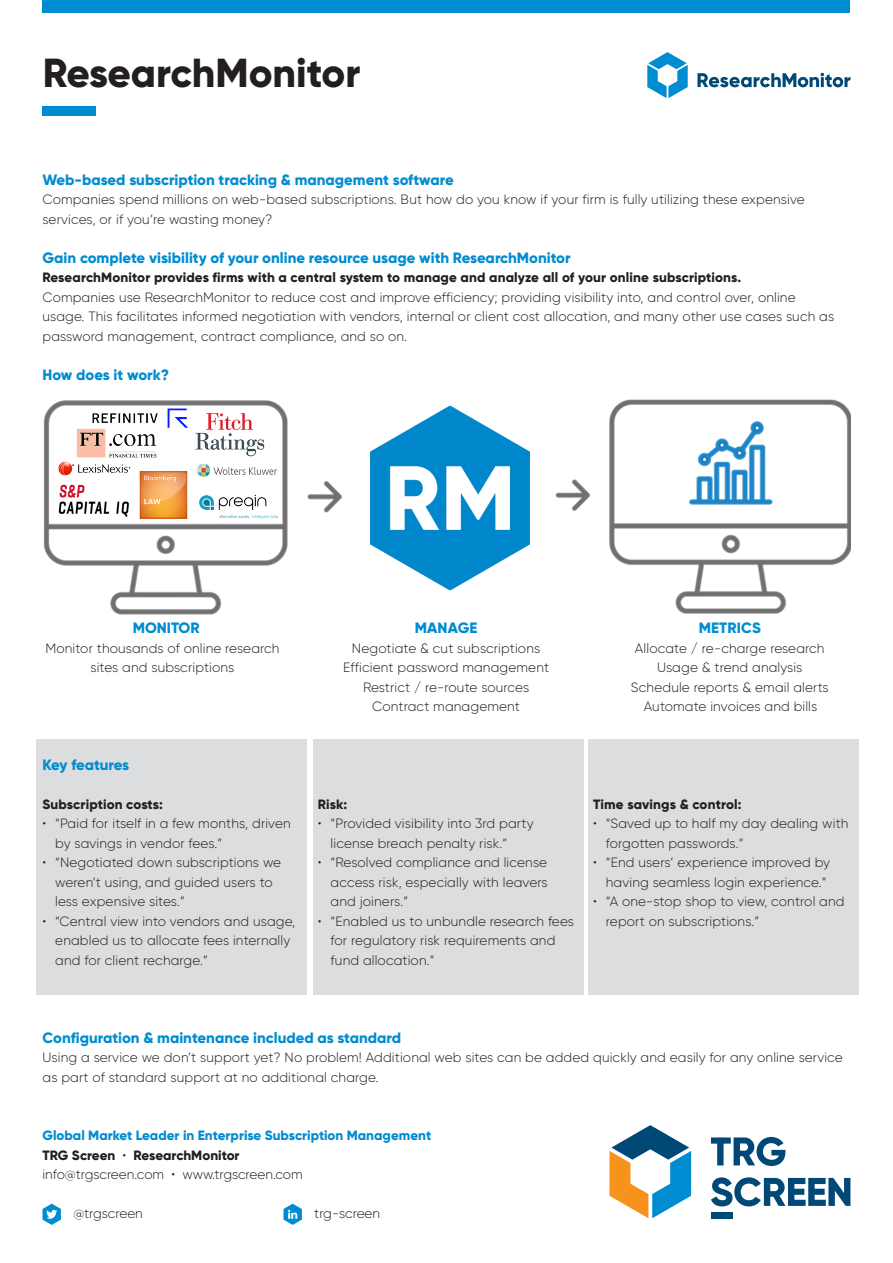
<style>
.page{position:relative;width:893px;height:1263px;background:#fff}
.page>*{position:absolute;margin:0;border:0;box-sizing:border-box;transform-origin:0 0}
.t1{font:800 40.5px "Gilroy";letter-spacing:-.005em;color:#231f20}
.Kop{font:800 15px "Gilroy";color:#008cd0}
.Tekst{font:300 13.5px/19.5px "Gilroy";letter-spacing:.01em;color:#231f20}
.Tekst-2{font:800 13.5px "Gilroy";letter-spacing:.01em;color:#231f20}
.Kop-2{font:300 13.5px/19.5px "Gilroy";letter-spacing:.01em;color:#231f20}
.t2{font:800 13.5px "Gilroy";color:#008cd0}
.s1{font-weight:300}
</style>
<div class="page">
<div style="left:43px;top:0;width:807px;height:13px;background:#008cd0"></div>
<svg style="left:711px;top:1177px;width:139px;height:29px"></svg>
<svg style="left:711px;top:1137px;width:74px;height:29px"></svg>
<div style="left:711px;top:1212px;width:22px;height:6px;background:#004977"></div>
<svg style="left:609px;top:1125px;width:82px;height:93px"></svg>
<svg style="left:697px;top:73px;width:153px;height:14px"></svg>
<svg style="left:647px;top:52px;width:41px;height:46px"></svg>
<svg style="left:283px;top:1204px;width:19px;height:21px"></svg>
<svg style="left:43px;top:1204px;width:18px;height:21px"></svg>
<div style="left:313px;top:739px;width:270px;height:255px;background:#dcdddf"></div>
<div style="left:37px;top:739px;width:270px;height:255px;background:#dcdddf"></div>
<div style="left:588px;top:739px;width:270px;height:255px;background:#dcdddf"></div>
<img style="left:43px;top:399px;width:807px;height:216px">
<div style="left:43px;top:107px;width:53px;height:9px;background:#008cd0"></div>
<h1 class="t1" style="left:43px;top:47px;width:319px">ResearchMonitor</h1>
<p class="Kop" style="left:43px;top:170px;width:413px">Web-based subscription tracking &amp; management software</p>
<p class="Tekst" style="left:43px;top:189px;width:764px">Companies spend millions on web-based subscriptions. But how do you know if your firm is fully utilizing these expensive services, or if you’re wasting money?</p>
<p class="Kop" style="left:43px;top:248px;width:530px">Gain complete visibility of your online resource usage with ResearchMonitor</p>
<p class="Tekst-2" style="left:43px;top:269px;width:700px">ResearchMonitor provides firms with a central system to manage and analyze all of your online subscriptions.</p>
<p class="Tekst" style="left:43px;top:287px;width:793px">Companies use ResearchMonitor to reduce cost and improve efficiency; providing visibility into, and control over, online usage. This facilitates informed negotiation with vendors, internal or client cost allocation, and many other use cases such as password management, contract compliance, and so on.</p>
<p class="Kop" style="left:43px;top:365px;width:128px">How does it work?</p>
<p class="Kop" style="left:133px;top:618px;width:68px">MONITOR</p>
<p class="Tekst" style="left:45px;top:638px;width:236px;text-align:center">Monitor thousands of online research sites and subscriptions</p>
<p class="Kop" style="left:43px;top:755px;width:88px">Key features</p>
<p class="Tekst-2" style="left:43px;top:795px;width:122px">Subscription costs:</p>
<p class="Tekst" style="left:55px;top:813px;width:237px;text-indent:-13px">• “Paid for itself in a few months, driven by savings in vendor fees.”</p>
<p class="Tekst" style="left:55px;top:852px;width:227px;text-indent:-13px">• “Negotiated down subscriptions we weren’t using, and guided users to less expensive sites.”</p>
<p class="Tekst" style="left:55px;top:911px;width:242px;text-indent:-13px">• “Central view into vendors and usage, enabled us to allocate fees internally and for client recharge.”</p>
<p class="Kop" style="left:415px;top:618px;width:64px">MANAGE</p>
<p class="Tekst" style="left:352px;top:638px;width:190px">Negotiate &amp; cut subscriptions</p>
<p class="Tekst" style="left:343px;top:657px;width:208px">Efficient password management</p>
<p class="Tekst" style="left:363px;top:677px;width:168px">Restrict / re-route sources</p>
<p class="Tekst" style="left:372px;top:696px;width:149px">Contract management</p>
<p class="Kop" style="left:699px;top:618px;width:64px">METRICS</p>
<p class="Tekst" style="left:635px;top:638px;width:191px">Allocate / re-charge research</p>
<p class="Tekst" style="left:657px;top:657px;width:147px">Usage &amp; trend analysis</p>
<p class="Tekst" style="left:631px;top:677px;width:199px">Schedule reports &amp; email alerts</p>
<p class="Tekst" style="left:644px;top:696px;width:175px">Automate invoices and bills</p>
<p class="Tekst-2" style="left:318px;top:795px;width:31px">Risk:</p>
<p class="Tekst" style="left:331px;top:813px;width:205px;text-indent:-13px">• “Provided visibility into 3rd party license breach penalty risk.”</p>
<p class="Tekst" style="left:331px;top:852px;width:219px;text-align:justify;text-indent:-13px">• “Resolved compliance and license access risk, especially with leavers and joiners.”</p>
<p class="Tekst" style="left:331px;top:911px;width:245px;text-indent:-13px">• “Enabled us to unbundle research fees for regulatory risk requirements and fund allocation.”</p>
<p class="Tekst-2" style="left:593px;top:795px;width:150px">Time savings &amp; control:</p>
<p class="Tekst" style="left:606px;top:813px;width:244px;text-indent:-13px">• “Saved up to half my day dealing with forgotten passwords.”</p>
<p class="Tekst" style="left:593px;top:852px;width:238px;text-align:right">• “End users’ experience improved by having seamless login experience.”</p>
<p class="Tekst" style="left:606px;top:891px;width:240px;text-indent:-13px">• “A one-stop shop to view, control and report on subscriptions.”</p>
<p class="Kop" style="left:43px;top:1028px;width:360px">Configuration &amp; maintenance included as standard</p>
<p class="Kop-2" style="left:43px;top:1047px;width:802px">Using a service we don’t support yet? No problem! Additional web sites can be added quickly and easily for any online service as part of standard support at no additional charge.</p>
<p class="t2" style="left:43px;top:1127px;width:390px">Global Market Leader in Enterprise Subscription Management</p>
<p class="Tekst-2" style="left:43px;top:1146px;width:199px">TRG Screen <span class="s1">•</span> ResearchMonitor</p>
<p class="Tekst" style="left:43px;top:1164px;width:262px">info@trgscreen.com • www.trgscreen.com</p>
<p class="Tekst" style="left:73px;top:1203px;width:71px">@trgscreen</p>
<p class="Tekst" style="left:314px;top:1203px;width:67px">trg-screen</p>
</div>
